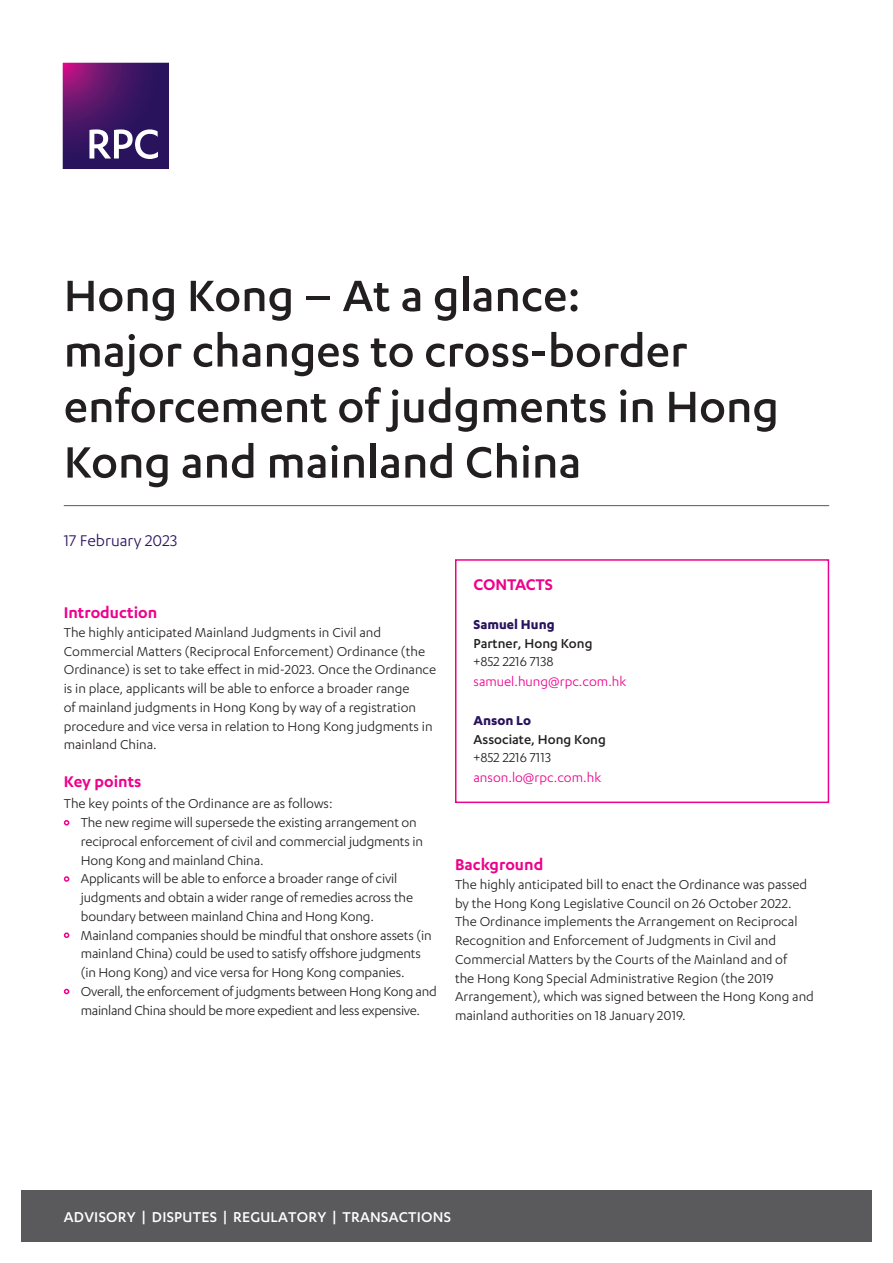
<style>
.page{position:relative;width:893px;height:1263px;background:#fff}
.page>*{position:absolute;margin:0;border:0;box-sizing:border-box;transform-origin:0 0}
.Main_cover_title__on{font:500 51px/55.5px "Karbon";color:#231f20}
.Body_header_1{font:600 18px "Karbon";color:#ed028c}
.Date_style_-_front_c{font:18px "Karbon";color:#29135d}
.t1{font:500 16.5px "Karbon";letter-spacing:.015em;color:#fff}
.Body{font:15px/18.8px "Karbon";color:#231f20}
.Body-2{font:15px/18.8px "Karbon";letter-spacing:-.02em;color:#231f20;text-align:center}
.Pull_Out_-_Contacts{font:15px "Karbon";color:#ed028c}
.Body_header_1-2{font:15px "Karbon";color:#231f20}
.Pull_Out_-_Contacts-2{font:500 15px "Karbon";color:#231f20}
.Pull_Out_-_Contacts-3{font:15px "Karbon";color:#231f20}
.Pull_Out_-_Contacts-4{font:700 15px "Karbon";color:#29135d}
.s1{font-weight:700;font-size:16.5px;color:#ed028c}
</style>
<div class="page">
<div style="left:21px;top:1191px;width:851px;height:51px;background:#5a5a5d"></div>
<hr style="left:64px;top:505px;width:765px;height:1px;background:#5a5a5d">
<div style="left:455px;top:559px;width:374px;height:244px;border:2px solid #ed028c"></div>
<svg style="left:62px;top:62px;width:107px;height:107px;background:#542a72"></svg>
<p class="Main_cover_title__on" style="left:64px;top:266px;width:717px">Hong Kong – At a glance:<br>major changes to cross-border enforcement of judgments in Hong<br>Kong and mainland China</p>
<p class="Date_style_-_front_c" style="left:64px;top:531px;width:115px">17 February 2023</p>
<p class="Body_header_1" style="left:64px;top:602px;width:95px">Introduction</p>
<p class="Body" style="left:64px;top:622px;width:374px">The highly anticipated Mainland Judgments in Civil and Commercial Matters (Reciprocal Enforcement) Ordinance (the Ordinance) is set to take effect in mid-2023. Once the Ordinance is in place, applicants will be able to enforce a broader range<br>of mainland judgments in Hong Kong by way of a registration procedure and vice versa in relation to Hong Kong judgments in mainland China.</p>
<p class="Body_header_1" style="left:64px;top:772px;width:79px">Key points</p>
<p class="Body_header_1-2" style="left:64px;top:795px;width:270px">The key points of the Ordinance are as follows:</p>
<p class="Body" style="left:81px;top:813px;width:344px;text-indent:-17px"><span class="s1">•</span> The new regime will supersede the existing arrangement on reciprocal enforcement of civil and commercial judgments in<br>Hong Kong and mainland China.</p>
<p class="Body" style="left:81px;top:869px;width:334px;text-indent:-17px"><span class="s1">•</span> Applicants will be able to enforce a broader range of civil judgments and obtain a wider range of remedies across the boundary between mainland China and Hong Kong.</p>
<p class="Body" style="left:81px;top:925px;width:352px;text-indent:-17px"><span class="s1">•</span> Mainland companies should be mindful that onshore assets (in mainland China) could be used to satisfy offshore judgments (in Hong Kong) and vice versa for Hong Kong companies.</p>
<p class="Body-2" style="left:64px;top:981px;width:374px"><span class="s1">•</span> Overall, the enforcement of judgments between Hong Kong and mainland China should be more expedient and less expensive.</p>
<p class="Body_header_1" style="left:473px;top:574px;width:81px">CONTACTS</p>
<p class="Pull_Out_-_Contacts-4" style="left:473px;top:616px;width:83px">Samuel Hung</p>
<p class="Pull_Out_-_Contacts-2" style="left:473px;top:635px;width:120px">Partner, Hong Kong</p>
<p class="Pull_Out_-_Contacts-3" style="left:473px;top:653px;width:82px">+852 2216 7138</p>
<p class="Pull_Out_-_Contacts" style="left:473px;top:673px;width:154px">samuel.hung@rpc.com.hk</p>
<p class="Pull_Out_-_Contacts-4" style="left:473px;top:711px;width:59px">Anson Lo</p>
<p class="Pull_Out_-_Contacts-2" style="left:473px;top:731px;width:134px">Associate, Hong Kong</p>
<p class="Pull_Out_-_Contacts-3" style="left:473px;top:749px;width:79px">+852 2216 7113</p>
<p class="Pull_Out_-_Contacts" style="left:473px;top:769px;width:129px">anson.lo@rpc.com.hk</p>
<p class="Body_header_1" style="left:455px;top:854px;width:90px">Background</p>
<p class="Body" style="left:455px;top:874px;width:360px">The highly anticipated bill to enact the Ordinance was passed by the Hong Kong Legislative Council on 26 October 2022.<br>The Ordinance implements the Arrangement on Reciprocal Recognition and Enforcement of Judgments in Civil and Commercial Matters by the Courts of the Mainland and of<br>the Hong Kong Special Administrative Region (the 2019<br>Arrangement), which was signed between the Hong Kong and mainland authorities on 18 January 2019.</p>
<p class="t1" style="left:64px;top:1208px;width:389px">ADVISORY | DISPUTES | REGULATORY | TRANSACTIONS</p>
</div>
